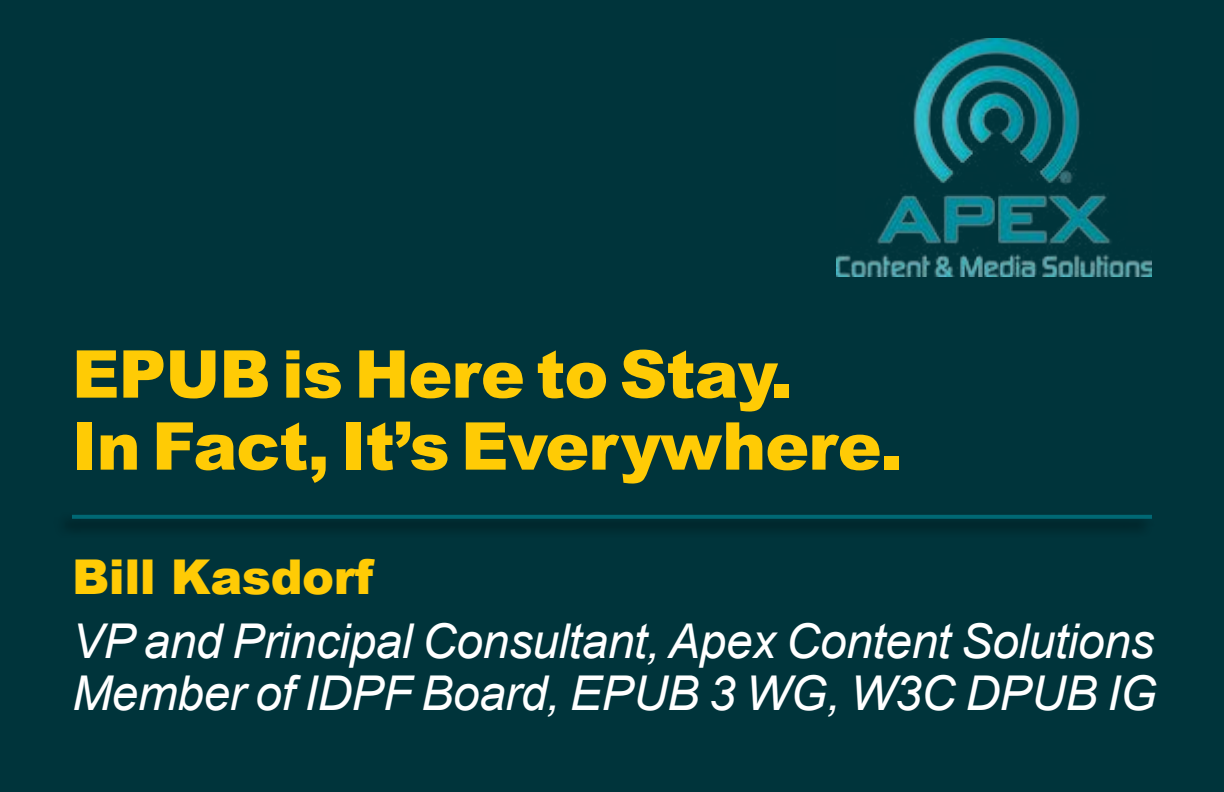
<style>
.page{position:relative;width:1224px;height:792px;background:#00343b}
.page>*{position:absolute;margin:0;border:0;box-sizing:border-box;transform-origin:0 0}
.t1{font:900 66px/72px "Arial";letter-spacing:-.015em;color:#ffcb05}
.t2{font:italic 48px/52px "Arial";letter-spacing:-.01em;color:#fff}
.t3{font:900 48px "Arial";letter-spacing:-.01em;color:#ffcb05}
</style>
<div class="page">
<div style="left:53px;top:512px;width:1102px;height:26px;background:#002d33"></div>
<svg style="left:72px;top:515px;width:1080px;height:4px;background:#006570"></svg>
<img style="left:836px;top:39px;width:316px;height:237px">
<h1 class="t1" style="left:72px;top:336px;width:832px">EPUB is Here to Stay.<br>In Fact, It’s Everywhere.</h1>
<p class="t3" style="left:72px;top:542px;width:303px">Bill Kasdorf</p>
<p class="t2" style="left:72px;top:615px;width:1087px">VP and Principal Consultant, Apex Content Solutions<br>Member of IDPF Board, EPUB 3 WG, W3C DPUB IG</p>
</div>
